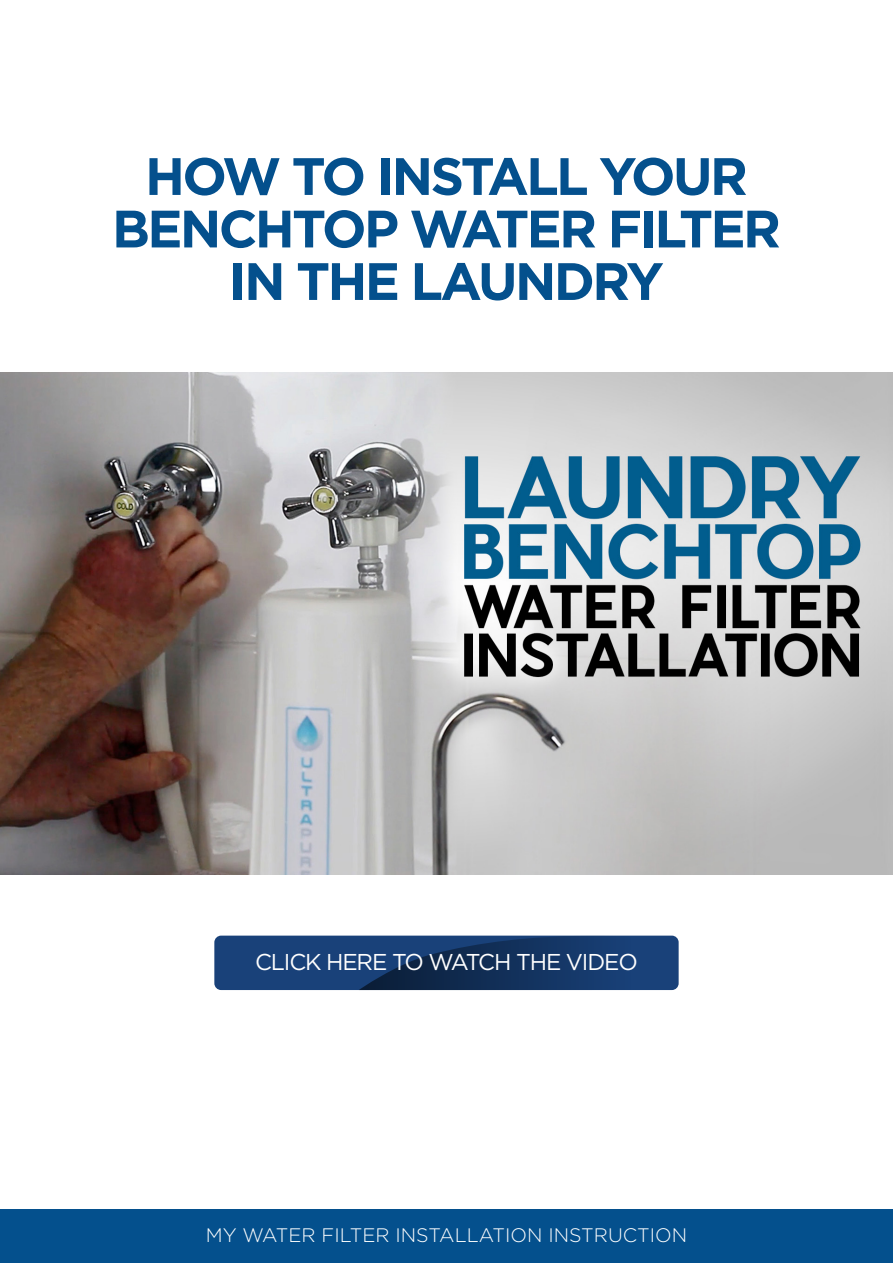
<style>
.page{position:relative;width:893px;height:1263px;background:#fff}
.page>*{position:absolute;margin:0;border:0;box-sizing:border-box;transform-origin:0 0}
.t1{font:700 52.5px "Gotham";letter-spacing:-.05em;color:#04508d}
.t2{font:22.95px "Gotham";letter-spacing:-.05em;color:#fff}
.t3{font:300 19.5px "Gotham";color:#fff}
</style>
<div class="page">
<div style="left:0;top:1209px;width:893px;height:54px;background:#04508d"></div>
<div style="left:214px;top:936px;width:465px;height:54px;background:#194179;border-radius:7px"></div>
<svg style="left:359px;top:935px;width:294px;height:55px"></svg>
<img style="left:0;top:372px;width:893px;height:502px">
<p class="t1" style="left:145px;top:142px;width:604px">HOW TO INSTALL YOUR</p>
<p class="t1" style="left:112px;top:194px;width:670px">BENCHTOP WATER FILTER</p>
<p class="t1" style="left:229px;top:247px;width:436px">IN THE LAUNDRY</p>
<p class="t2" style="left:255px;top:949px;width:384px">CLICK HERE TO WATCH THE VIDEO</p>
<p class="t3" style="left:206px;top:1224px;width:483px">MY WATER FILTER INSTALLATION INSTRUCTION</p>
</div>
